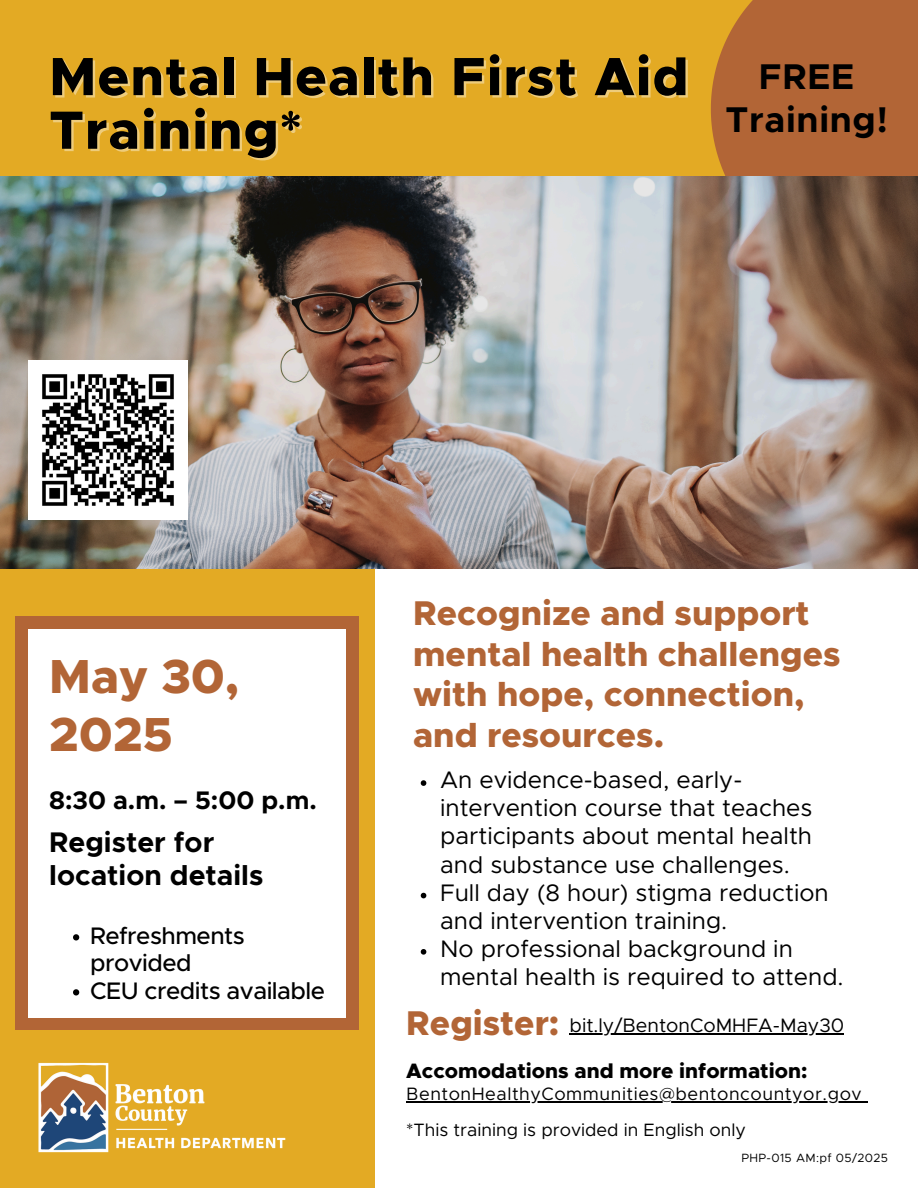
<style>
.page{position:relative;width:918px;height:1188px;background:#fff}
.page>*{position:absolute;margin:0;border:0;box-sizing:border-box;transform-origin:0 0}
.t1{font:800 54px "Metropolis";letter-spacing:.02em;color:#000}
.t2{font:800 48px/57.3px "Metropolis";color:#b26536}
.t3{font:700 36px "Metropolis";letter-spacing:.02em;color:#000}
.t4{font:800 34.5px/40.5px "Metropolis";color:#b26536}
.t5{font:700 28.5px/33.8px "Metropolis";color:#000}
.t6{font:700 25.5px "Metropolis";color:#000}
.t7{font:24px/28.2px "Metropolis";color:#000}
.t8{font:500 24px/27.5px "Metropolis";letter-spacing:-.02em;color:#000}
.t9{font:800 21px "Metropolis";color:#000}
.t10{font:19.5px "Metropolis";color:#000}
.t11{font:18px "Metropolis";letter-spacing:.03em;color:#000}
.t12{font:17.85px "Metropolis";color:#000}
.t13{font:12px "Metropolis";letter-spacing:.03em;color:#000}
</style>
<div class="page">
<div style="left:0;top:510px;width:375px;height:678px;background:#e3aa24"></div>
<div style="left:16px;top:616px;width:343px;height:414px;background:#b26536"></div>
<div style="left:29px;top:630px;width:317px;height:388px;background:#fff"></div>
<img style="left:38px;top:1062px;width:248px;height:91px">
<div style="left:0;top:0;width:918px;height:226px;background:#e3aa24"></div>
<svg style="left:711px;top:0;width:207px;height:177px;background:#b46934"></svg>
<img style="left:0;top:177px;width:918px;height:391px">
<img style="left:29px;top:361px;width:158px;height:158px">
<svg style="left:421px;top:780px;width:5px;height:6px"></svg>
<svg style="left:421px;top:893px;width:5px;height:5px"></svg>
<svg style="left:421px;top:949px;width:5px;height:6px"></svg>
<hr style="left:570px;top:1033px;width:274px;height:1px;background:#000">
<hr style="left:406px;top:1101px;width:456px;height:1px;background:#000">
<svg style="left:73px;top:934px;width:6px;height:6px"></svg>
<svg style="left:73px;top:989px;width:6px;height:6px"></svg>
<p class="t1" style="left:49px;top:52px;width:641px">Mental Health First Aid</p>
<p class="t1" style="left:49px;top:106px;width:253px">Training*</p>
<p class="t3" style="left:759px;top:61px;width:97px">FREE</p>
<h2 class="t3" style="left:725px;top:103px;width:164px">Training!</h2>
<p class="t2" style="left:49px;top:651px;width:192px">May 30,<br>2025</p>
<p class="t6" style="left:49px;top:788px;width:269px">8:30 a.m. – 5:00 p.m.</p>
<p class="t5" style="left:49px;top:826px;width:216px">Register for location details</p>
<h3 class="t8" style="left:90px;top:923px;width:156px">Refreshments provided</h3>
<p class="t8" style="left:90px;top:978px;width:237px">CEU credits available</p>
<p class="t4" style="left:413px;top:595px;width:429px">Recognize and support mental health challenges with hope, connection, and resources.</p>
<p class="t7" style="left:440px;top:767px;width:374px">An evidence-based, early&shy;intervention course that teaches participants about mental health and substance use challenges.</p>
<h4 class="t7" style="left:440px;top:879px;width:390px">Full day (8 hour) stigma reduction and intervention training.</h4>
<p class="t7" style="left:440px;top:936px;width:405px">No professional background in mental health is required to attend.</p>
<p class="t4" style="left:406px;top:1005px;width:155px">Register:</p>
<p class="t10" style="left:570px;top:1016px;width:276px">bit.ly/BentonCoMHFA-May30</p>
<h3 class="t9" style="left:406px;top:1061px;width:403px">Accomodations and more information:</h3>
<p class="t11" style="left:406px;top:1086px;width:457px">BentonHealthyCommunities@bentoncountyor.gov</p>
<p class="t12" style="left:406px;top:1121px;width:341px">*This training is provided in English only</p>
<p class="t13" style="left:741px;top:1152px;width:148px">PHP-015 AM:pf 05/2025</p>
</div>
